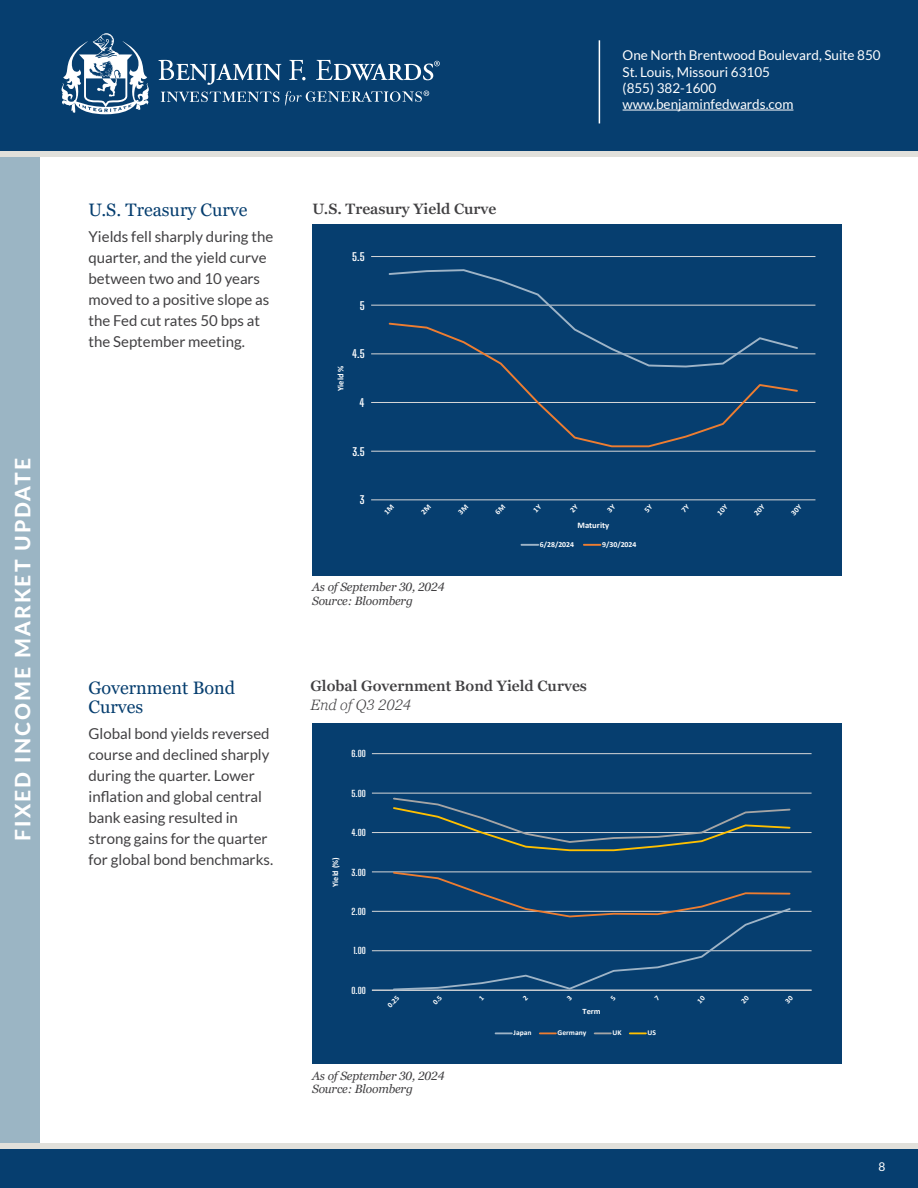
<style>
.page{position:relative;width:918px;height:1188px;background:#fff}
.page>*{position:absolute;margin:0;border:0;box-sizing:border-box;transform-origin:0 0}
.t1{font:800 21px "Lato";letter-spacing:.1em;color:#fff}
.t2{font:18px/19.5px "Georgia Pro";color:#063e6f}
.t3{font:15px/21px "Lato";color:#414042}
.t4{font:600 15px "Georgia Pro";color:#414042}
.t5{font:italic 300 15px "Georgia Pro";color:#414042}
.t6{font:13.5px/16.2px "Lato";color:#fff}
.t7{font:italic 12px/13.5px "Georgia Pro";letter-spacing:-.015em;color:#414042}
.t8{font:12px "Lato";color:#fff}
.t9{font:700 11.1px "Big Shoulders Display";color:#fff}
.t10{font:700 9px "Big Shoulders Display";color:#fff}
.t11{font:700 8.55px "Calibri";color:#fff}
.t12{font:700 8.4px "Calibri";letter-spacing:-.005em;color:#fff}
.t13{font:700 8.1px "Calibri";color:#fff}
.t14{font:700 7.65px "Calibri";color:#fff}
.t15{font:700 7.5px "Calibri";color:#fff}
.t16{font:700 7.35px "Calibri";color:#fff}
</style>
<div class="page">
<div style="left:313px;top:224px;width:529px;height:352px;background:#063e6f"></div>
<hr style="left:371px;top:451px;width:444px;height:1px;background:#d9d9d9">
<hr style="left:371px;top:402px;width:444px;height:1px;background:#d9d9d9">
<hr style="left:371px;top:354px;width:444px;height:1px;background:#d9d9d9">
<hr style="left:371px;top:305px;width:444px;height:1px;background:#d9d9d9">
<hr style="left:371px;top:256px;width:444px;height:1px;background:#d9d9d9">
<hr style="left:371px;top:500px;width:444px;height:1px;background:#d9d9d9">
<svg style="left:389px;top:269px;width:409px;height:53px"></svg>
<svg style="left:388px;top:322px;width:411px;height:126px"></svg>
<svg style="left:521px;top:544px;width:18px;height:2px"></svg>
<svg style="left:584px;top:544px;width:16px;height:2px"></svg>
<div style="left:313px;top:723px;width:529px;height:340px;background:#063e6f"></div>
<hr style="left:372px;top:950px;width:440px;height:1px;background:#d9d9d9">
<hr style="left:372px;top:911px;width:440px;height:1px;background:#d9d9d9">
<hr style="left:372px;top:872px;width:440px;height:1px;background:#d9d9d9">
<hr style="left:372px;top:832px;width:440px;height:1px;background:#d9d9d9">
<hr style="left:372px;top:793px;width:440px;height:1px;background:#d9d9d9">
<hr style="left:372px;top:753px;width:440px;height:1px;background:#d9d9d9">
<hr style="left:372px;top:990px;width:440px;height:1px;background:#d9d9d9">
<svg style="left:392px;top:797px;width:400px;height:55px"></svg>
<svg style="left:495px;top:1032px;width:18px;height:2px"></svg>
<svg style="left:540px;top:1032px;width:16px;height:2px"></svg>
<svg style="left:595px;top:1032px;width:16px;height:2px"></svg>
<svg style="left:630px;top:1032px;width:16px;height:2px"></svg>
<div style="left:0;top:155px;width:40px;height:993px;background:#9bb5c4"></div>
<div style="left:0;top:0;width:918px;height:151px;background:#063e6f"></div>
<hr style="left:623px;top:110px;width:170px;height:1px;background:#fff">
<hr style="left:599px;top:40px;width:1px;height:83px;background:#fff">
<div style="left:0;top:1148px;width:918px;height:40px;background:#063e6f"></div>
<div style="left:0;top:1144px;width:918px;height:5px;background:#e1e0db"></div>
<div style="left:0;top:151px;width:918px;height:5px;background:#e1e0db"></div>
<svg style="left:62px;top:33px;width:87px;height:81px"></svg>
<svg style="left:161px;top:92px;width:118px;height:10px"></svg>
<svg style="left:158px;top:60px;width:123px;height:25px"></svg>
<svg style="left:289px;top:60px;width:17px;height:20px"></svg>
<svg style="left:316px;top:60px;width:124px;height:20px"></svg>
<svg style="left:285px;top:91px;width:144px;height:15px"></svg>
<svg style="left:392px;top:871px;width:401px;height:120px"></svg>
<h1 class="t1" style="left:7px;top:841px;width:384px;rotate:-90deg">FIXED INCOME MARKET UPDATE</h1>
<p class="t2" style="left:89px;top:201px;width:160px">U.S. Treasury Curve</p>
<p class="t3" style="left:89px;top:226px;width:186px">Yields fell sharply during the quarter, and the yield curve between two and 10 years moved to a positive slope as the Fed cut rates 50 bps at the September meeting.</p>
<p class="t2" style="left:89px;top:678px;width:148px">Government Bond<br>Curves</p>
<p class="t3" style="left:89px;top:723px;width:186px">Global bond yields reversed course and declined sharply during the quarter. Lower inflation and global central bank easing resulted in strong gains for the quarter for global bond benchmarks.</p>
<p class="t4" style="left:313px;top:200px;width:185px">U.S. Treasury Yield Curve</p>
<p class="t9" style="left:352px;top:249px;width:14px">5.5</p>
<p class="t9" style="left:360px;top:298px;width:7px">5</p>
<p class="t11" style="left:335px;top:391px;width:27px;rotate:-90deg">Yield %</p>
<p class="t9" style="left:352px;top:347px;width:14px">4.5</p>
<p class="t9" style="left:360px;top:395px;width:7px">4</p>
<p class="t9" style="left:352px;top:444px;width:14px">3.5</p>
<p class="t9" style="left:360px;top:493px;width:6px">3</p>
<p class="t7" style="left:312px;top:581px;width:134px">As of September 30, 2024<br>Source: Bloomberg</p>
<p class="t6" style="left:623px;top:47px;width:260px">One North Brentwood Boulevard, Suite 850<br>St. Louis, Missouri 63105<br>(855) 382-1600 www.benjaminfedwards.com</p>
<p class="t11" style="left:577px;top:519px;width:33px">Maturity</p>
<p class="t14" style="left:540px;top:539px;width:36px">6/28/2024</p>
<p class="t14" style="left:602px;top:539px;width:36px">9/30/2024</p>
<p class="t4" style="left:310px;top:677px;width:278px">Global Government Bond Yield Curves</p>
<p class="t5" style="left:310px;top:697px;width:102px">End of Q3 2024</p>
<p class="t10" style="left:352px;top:748px;width:16px">6.00</p>
<p class="t10" style="left:352px;top:787px;width:16px">5.00</p>
<p class="t12" style="left:330px;top:887px;width:31px;rotate:-90deg">Yield (%)</p>
<p class="t10" style="left:351px;top:827px;width:16px">4.00</p>
<p class="t10" style="left:352px;top:866px;width:16px">3.00</p>
<p class="t10" style="left:352px;top:905px;width:16px">2.00</p>
<p class="t10" style="left:353px;top:945px;width:14px">1.00</p>
<p class="t10" style="left:352px;top:984px;width:16px">0.00</p>
<p class="t15" style="left:385px;top:1002px;width:15px;rotate:-44deg">0.25</p>
<p class="t7" style="left:312px;top:1070px;width:134px">As of September 30, 2024<br>Source: Bloomberg</p>
<p class="t13" style="left:583px;top:1006px;width:20px">Term</p>
<p class="t16" style="left:514px;top:1028px;width:20px">Japan</p>
<p class="t16" style="left:558px;top:1028px;width:30px">Germany</p>
<p class="t16" style="left:613px;top:1028px;width:11px">UK</p>
<p class="t16" style="left:648px;top:1028px;width:10px">US</p>
<p class="t8" style="left:879px;top:1160px;width:8px">8</p>
</div>
